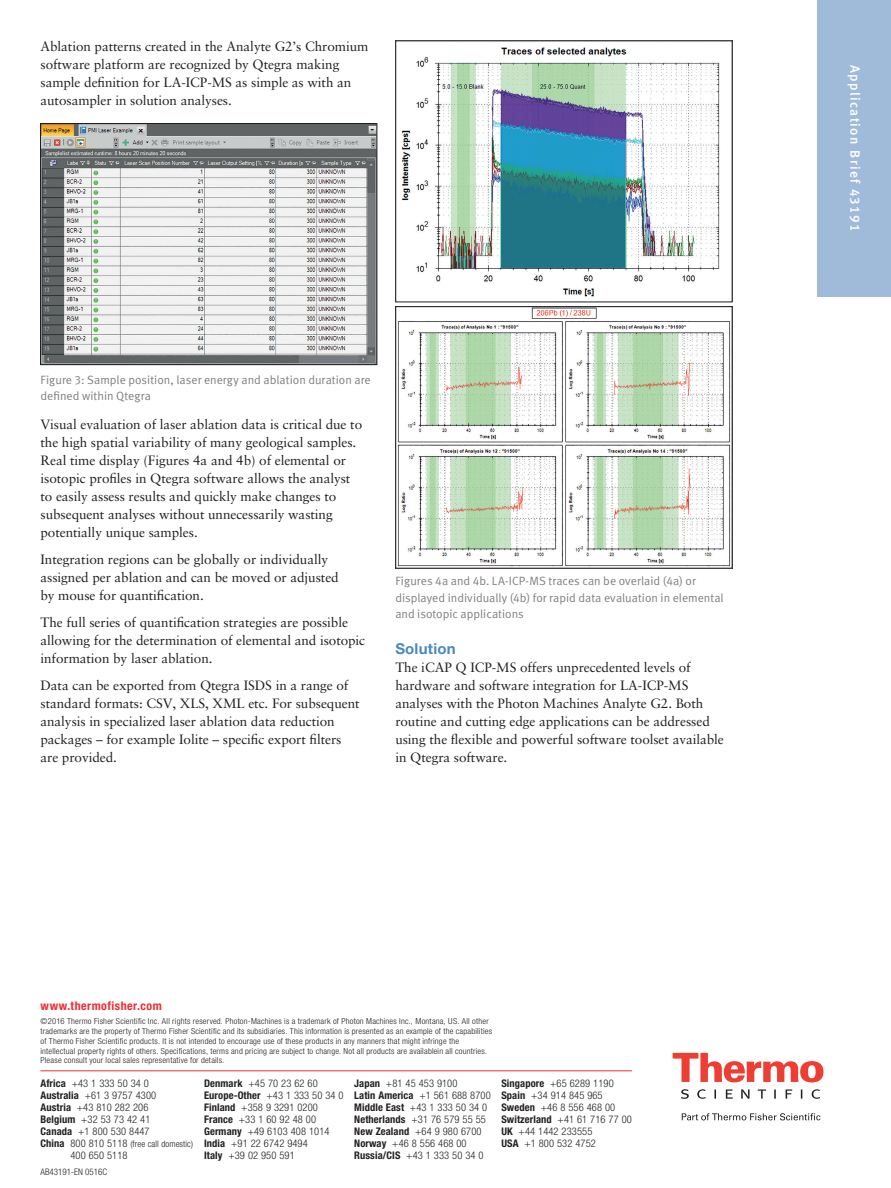
<style>
.page{position:relative;width:891px;height:1188px;background:#fff}
.page>*{position:absolute;margin:0;border:0;box-sizing:border-box;transform-origin:0 0}
.t1{font:700 15px "Helvetica Neue LT Std";letter-spacing:.015em;color:#4a89be}
.t2{font:13.5px/18px "Sabon";letter-spacing:-.005em;color:#231f20}
.t3{font:13.5px "Meta Medium LF";letter-spacing:.1em;color:#fff}
.t4{font:12px/16.5px "Meta Normal LF";color:#808083}
.t5{font:700 condensed 12px "Helvetica Neue";letter-spacing:.04em;color:#ee2d33}
.t6{font:300 condensed 10.5px/12px "Helvetica Neue";letter-spacing:.01em;color:#231f20}
.t7{font:300 condensed 9px "Helvetica Neue";letter-spacing:.01em;color:#231f20}
.t8{font:300 condensed 8.25px/9.8px "Helvetica Neue";letter-spacing:.02em;color:#231f20;scale:1.05 1}
.s1{font-weight:700}
.s2{font-weight:700;font-size:10.5px}
.s3{font-size:10.5px}
</style>
<div class="page">
<div style="left:817px;top:0;width:74px;height:297px;background:#a0bada"></div>
<hr style="left:40px;top:1070px;width:592px;height:1px;background:#ee2d33">
<svg style="left:673px;top:1053px;width:150px;height:29px"></svg>
<svg style="left:681px;top:1089px;width:139px;height:10px"></svg>
<svg style="left:682px;top:1113px;width:138px;height:7px"></svg>
<img style="left:42px;top:125px;width:333px;height:238px">
<div style="left:40px;top:123px;width:337px;height:242px;border:1px solid #231f20"></div>
<img style="left:401px;top:47px;width:319px;height:250px">
<div style="left:395px;top:40px;width:338px;height:262px;border:1px solid #231f20"></div>
<img style="left:397px;top:308px;width:334px;height:259px">
<div style="left:395px;top:306px;width:338px;height:263px;border:1px solid #231f20"></div>
<p class="t2" style="left:40px;top:37px;width:329px">Ablation patterns created in the Analyte G2’s Chromium software platform are recognized by Qtegra making sample definition for LA-ICP-MS as simple as with an autosampler in solution analyses.</p>
<p class="t4" style="left:40px;top:371px;width:332px">Figure 3: Sample position, laser energy and ablation duration are defined within Qtegra</p>
<p class="t2" style="left:40px;top:415px;width:323px">Visual evaluation of laser ablation data is critical due to the high spatial variability of many geological samples.<br>Real time display (Figures 4a and 4b) of elemental or isotopic profiles in Qtegra software allows the analyst to easily assess results and quickly make changes to subsequent analyses without unnecessarily wasting potentially unique samples.</p>
<p class="t2" style="left:40px;top:550px;width:300px">Integration regions can be globally or individually assigned per ablation and can be moved or adjusted by mouse for quantification.</p>
<p class="t2" style="left:40px;top:613px;width:326px">The full series of quantification strategies are possible allowing for the determination of elemental and isotopic information by laser ablation.</p>
<p class="t2" style="left:40px;top:676px;width:321px">Data can be exported from Qtegra ISDS in a range of standard formats: CSV, XLS, XML etc. For subsequent analysis in specialized laser ablation data reduction packages – for example Iolite – specific export filters are provided.</p>
<p class="t4" style="left:395px;top:573px;width:330px">Figures 4a and 4b. LA-ICP-MS traces can be overlaid (4a) or displayed individually (4b) for rapid data evaluation in elemental and isotopic applications</p>
<p class="t1" style="left:395px;top:639px;width:62px">Solution</p>
<p class="t2" style="left:395px;top:658px;width:330px">The iCAP Q ICP-MS offers unprecedented levels of hardware and software integration for LA-ICP-MS analyses with the Photon Machines Analyte G2. Both routine and cutting edge applications can be addressed using the flexible and powerful software toolset available in Qtegra software.</p>
<p class="t5" style="left:40px;top:999px;width:123px">www.thermofisher.com</p>
<p class="t8" style="left:40px;top:1017px;width:432px">©2016 Thermo Fisher Scientific Inc. All rights reserved. Photon-Machines is a trademark of Photon Machines Inc., Montana, US. All other trademarks are the property of Thermo Fisher Scientific and its subsidiaries. This information is presented as an example of the capabilities of Thermo Fisher Scientific products. It is not intended to encourage use of these products in any manners that might infringe the intellectual property rights of others. Specifications, terms and pricing are subject to change. Not all products are availablein all countries.<br>Please consult your local sales representative for details.</p>
<p class="t6" style="left:40px;top:1077px;width:117px"><span class="s1">Africa</span> +43 1 333 50 34 0<br><span class="s1">Australia</span> +61 3 9757 4300<br><span class="s1">Austria</span> +43 810 282 206<br><span class="s1">Belgium</span> +32 53 73 42 41<br><span class="s1">Canada</span> +1 800 530 8447</p>
<p class="t7" style="left:40px;top:1139px;width:154px"><span class="s2">China</span> <span class="s3">800 810 5118</span> (free call domestic)</p>
<p class="t6" style="left:70px;top:1149px;width:59px">400 650 5118</p>
<p class="t7" style="left:40px;top:1166px;width:68px">AB43191-EN 0516C</p>
<p class="t6" style="left:204px;top:1077px;width:141px"><span class="s1">Denmark</span> +45 70 23 62 60<br><span class="s1">Europe-Other</span> +43 1 333 50 34 0<br><span class="s1">Finland</span> +358 9 3291 0200<br><span class="s1">France</span> +33 1 60 92 48 00<br><span class="s1">Germany</span> +49 6103 408 1014<br><span class="s1">India</span> +91 22 6742 9494<br><span class="s1">Italy</span> +39 02 950 591</p>
<p class="t6" style="left:354px;top:1077px;width:138px"><span class="s1">Japan</span> +81 45 453 9100<br><span class="s1">Latin America</span> +1 561 688 8700<br><span class="s1">Middle East</span> +43 1 333 50 34 0<br><span class="s1">Netherlands</span> +31 76 579 55 55<br><span class="s1">New Zealand</span> +64 9 980 6700<br><span class="s1">Norway</span> +46 8 556 468 00<br><span class="s1">Russia/CIS</span> +43 1 333 50 34 0</p>
<p class="t6" style="left:501px;top:1077px;width:132px"><span class="s1">Singapore</span> +65 6289 1190<br><span class="s1">Spain</span> +34 914 845 965<br><span class="s1">Sweden</span> +46 8 556 468 00<br><span class="s1">Switzerland</span> +41 61 716 77 00<br><span class="s1">UK</span> +44 1442 233555<br><span class="s1">USA</span> +1 800 532 4752</p>
<p class="t3" style="left:863px;top:65px;width:168px;rotate:90deg">Application Brief 43191</p>
</div>
